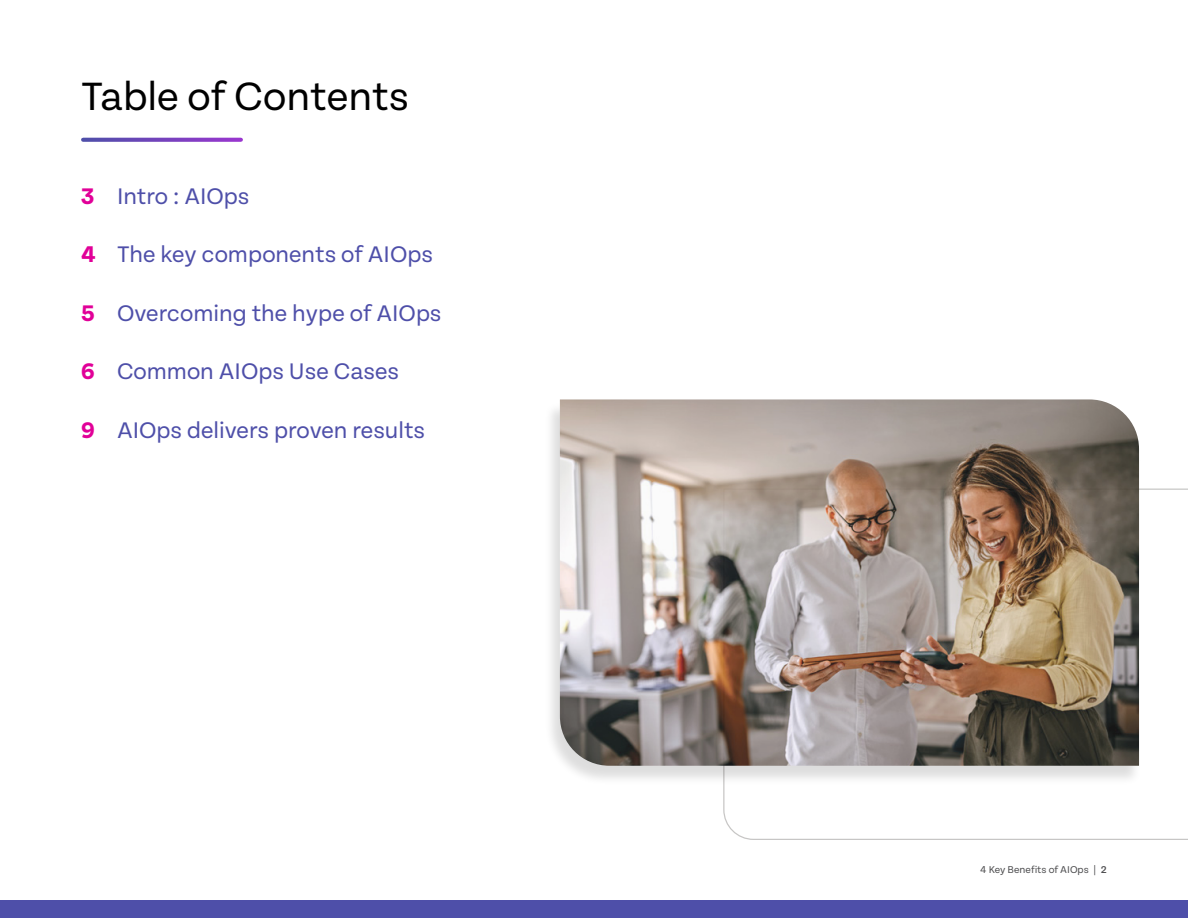
<style>
.page{position:relative;width:1188px;height:918px;background:#fff}
.page>*{position:absolute;margin:0;border:0;box-sizing:border-box;transform-origin:0 0}
.t1{font:42px "Tenon";color:#000}
.t2{font:24px "Tenon";color:#4e4fa9}
.t3{font:10.5px "Tenon";color:#4d4d4f}
.s1{font-weight:700;color:#e10098}
.s2{font-weight:500}
</style>
<div class="page">
<div style="left:0;top:900px;width:1188px;height:18px;background:#4e4fa9"></div>
<svg style="left:83px;top:138px;width:158px;height:4px"></svg>
<svg style="left:723px;top:488px;width:465px;height:352px"></svg>
<div style="left:544px;top:402px;width:598px;height:384px;background:#000;opacity:.15"></div>
<img style="left:560px;top:399px;width:579px;height:367px">
<h1 class="t1" style="left:81px;top:75px;width:330px">Table of Contents</h1>
<p class="t2" style="left:81px;top:183px;width:170px"><span class="s1">3</span> Intro : AIOps</p>
<p class="t2" style="left:81px;top:242px;width:353px"><span class="s1">4</span> The key components of AIOps</p>
<p class="t2" style="left:81px;top:300px;width:362px"><span class="s1">5</span> Overcoming the hype of AIOps</p>
<p class="t2" style="left:81px;top:359px;width:320px"><span class="s1">6</span> Common AIOps Use Cases</p>
<p class="t2" style="left:81px;top:417px;width:346px"><span class="s1">9</span> AIOps delivers proven results</p>
<p class="t3" style="left:980px;top:864px;width:128px">4 Key Benefits of AIOps | <span class="s2">2</span></p>
</div>
